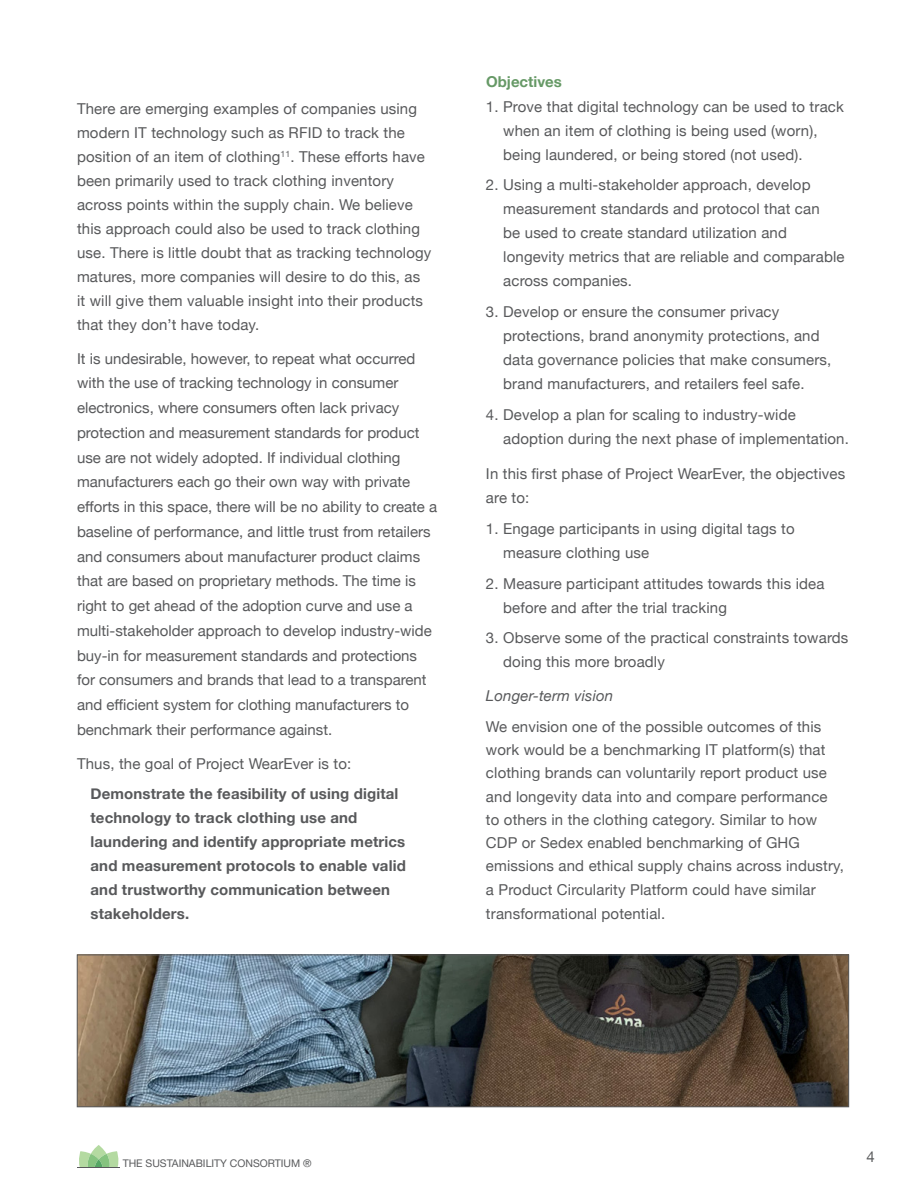
<style>
.page{position:relative;width:918px;height:1188px;background:#fff}
.page>*{position:absolute;margin:0;border:0;box-sizing:border-box;transform-origin:0 0}
.t1{font:15px/24px "Helvetica Neue";letter-spacing:.01em;color:#58595b}
.t2{font:700 15px/24px "Helvetica Neue";letter-spacing:.01em;color:#58595b}
.t3{font:italic 15px "Helvetica Neue";letter-spacing:.01em;color:#58595b}
.t4{font:700 15px "Helvetica Neue";color:#696}
.t5{font:10.5px "Helvetica Neue";color:#58595b}
</style>
<div class="page">
<img style="left:79px;top:957px;width:768px;height:148px">
<div style="left:77px;top:955px;width:772px;height:152px;border:1px solid #58595b"></div>
<svg style="left:79px;top:1145px;width:40px;height:22px"></svg>
<p class="t1" style="left:77px;top:98px;width:356px">There are emerging examples of companies using modern IT technology such as RFID to track the position of an item of clothing<sup>11</sup>. These efforts have been primarily used to track clothing inventory across points within the supply chain. We believe this approach could also be used to track clothing use. There is little doubt that as tracking technology matures, more companies will desire to do this, as it will give them valuable insight into their products that they don’t have today.</p>
<p class="t1" style="left:77px;top:347px;width:362px;line-height:24.8px">It is undesirable, however, to repeat what occurred with the use of tracking technology in consumer electronics, where consumers often lack privacy protection and measurement standards for product use are not widely adopted. If individual clothing manufacturers each go their own way with private efforts in this space, there will be no ability to create a baseline of performance, and little trust from retailers and consumers about manufacturer product claims that are based on proprietary methods. The time is right to get ahead of the adoption curve and use a multi-stakeholder approach to develop industry-wide buy-in for measurement standards and protections for consumers and brands that lead to a transparent and efficient system for clothing manufacturers to benchmark their performance against.</p>
<p class="t1" style="left:77px;top:752px;width:276px">Thus, the goal of Project WearEver is to:</p>
<p class="t2" style="left:91px;top:783px;width:317px">Demonstrate the feasibility of using digital technology to track clothing use and laundering and identify appropriate metrics and measurement protocols to enable valid and trustworthy communication between stakeholders.</p>
<p class="t4" style="left:486px;top:70px;width:77px">Objectives</p>
<p class="t1" style="left:503px;top:95px;width:342px;text-indent:-17px">1. Prove that digital technology can be used to track when an item of clothing is being used (worn), being laundered, or being stored (not used).</p>
<p class="t1" style="left:503px;top:174px;width:343px;text-indent:-17px">2. Using a multi-stakeholder approach, develop measurement standards and protocol that can<br>be used to create standard utilization and longevity metrics that are reliable and comparable across companies.</p>
<p class="t1" style="left:503px;top:301px;width:330px;text-indent:-17px">3. Develop or ensure the consumer privacy protections, brand anonymity protections, and data governance policies that make consumers, brand manufacturers, and retailers feel safe.</p>
<p class="t1" style="left:503px;top:404px;width:347px;text-indent:-17px">4. Develop a plan for scaling to industry-wide adoption during the next phase of implementation.</p>
<p class="t1" style="left:486px;top:463px;width:361px">In this first phase of Project WearEver, the objectives are to:</p>
<p class="t1" style="left:503px;top:518px;width:293px;text-indent:-17px">1. Engage participants in using digital tags to measure clothing use</p>
<p class="t1" style="left:503px;top:572px;width:323px;text-indent:-17px">2. Measure participant attitudes towards this idea before and after the trial tracking</p>
<p class="t1" style="left:503px;top:627px;width:347px;text-indent:-17px">3. Observe some of the practical constraints towards doing this more broadly</p>
<p class="t3" style="left:486px;top:685px;width:129px">Longer-term vision</p>
<p class="t1" style="left:486px;top:716px;width:360px;line-height:23.4px">We envision one of the possible outcomes of this work would be a benchmarking IT platform(s) that clothing brands can voluntarily report product use and longevity data into and compare performance to others in the clothing category. Similar to how CDP or Sedex enabled benchmarking of GHG emissions and ethical supply chains across industry, a Product Circularity Platform could have similar transformational potential.</p>
<p class="t5" style="left:123px;top:1155px;width:191px">THE SUSTAINABILITY CONSORTIUM ®</p>
<p class="t1" style="left:866px;top:1145px;width:10px">4</p>
</div>
